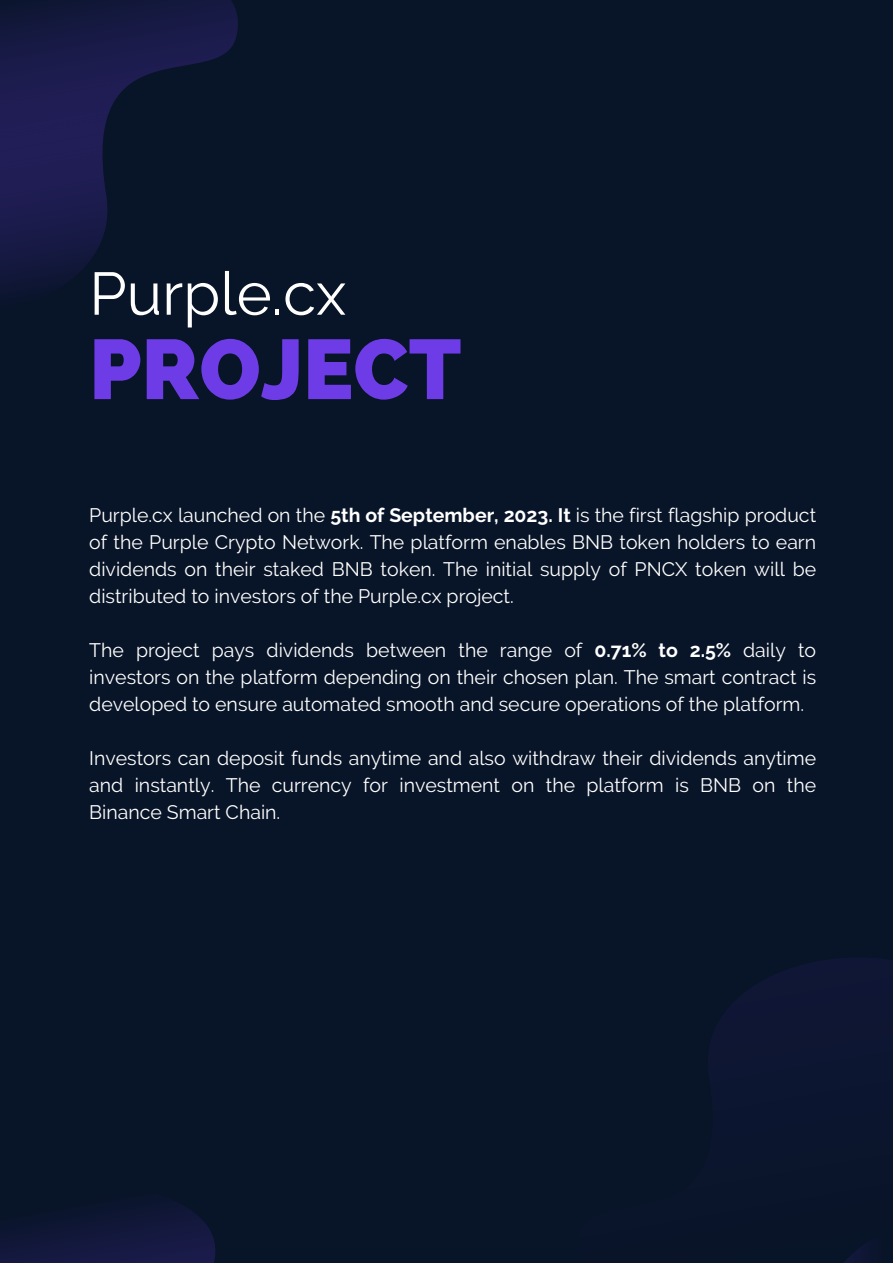
<style>
.page{position:relative;width:893px;height:1264px;background:#fff}
.page>*{position:absolute;margin:0;border:0;box-sizing:border-box;transform-origin:0 0}
.t1{font:800 84.3px "Raleway";color:#6d3ce6}
.t2{font:60px "Raleway";color:#fff}
.t3{font:19.5px/27px "Raleway";color:#fff;text-align:justify}
.s1{font-weight:700}
</style>
<div class="page">
<div style="left:0;top:0;width:892px;height:1262px;background:#081427"></div>
<svg style="left:0;top:0;width:238px;height:294px"></svg>
<svg style="left:708px;top:958px;width:184px;height:124px;fill:#0e1632"></svg>
<svg style="left:845px;top:1242px;width:25px;height:20px"></svg>
<svg style="left:0;top:1202px;width:216px;height:60px"></svg>
<p class="t2" style="left:89px;top:258px;width:258px">Purple.cx</p>
<p class="t1" style="left:89px;top:320px;width:373px">PROJECT</p>
<p class="t3" style="left:89px;top:501px;width:728px">Purple.cx launched on the <span class="s1">5th of September, 2023. It</span> is the first flagship product of the Purple Crypto Network. The platform enables BNB token holders to earn dividends on their staked BNB token. The initial supply of PNCX token will be distributed to investors of the Purple.cx project.</p>
<p class="t3" style="left:89px;top:636px;width:728px">The project pays dividends between the range of <span class="s1">0.71% to 2.5%</span> daily to investors on the platform depending on their chosen plan. The smart contract is developed to ensure automated smooth and secure operations of the platform.</p>
<p class="t3" style="left:89px;top:744px;width:728px">Investors can deposit funds anytime and also withdraw their dividends anytime and instantly. The currency for investment on the platform is BNB on the Binance Smart Chain.</p>
</div>
